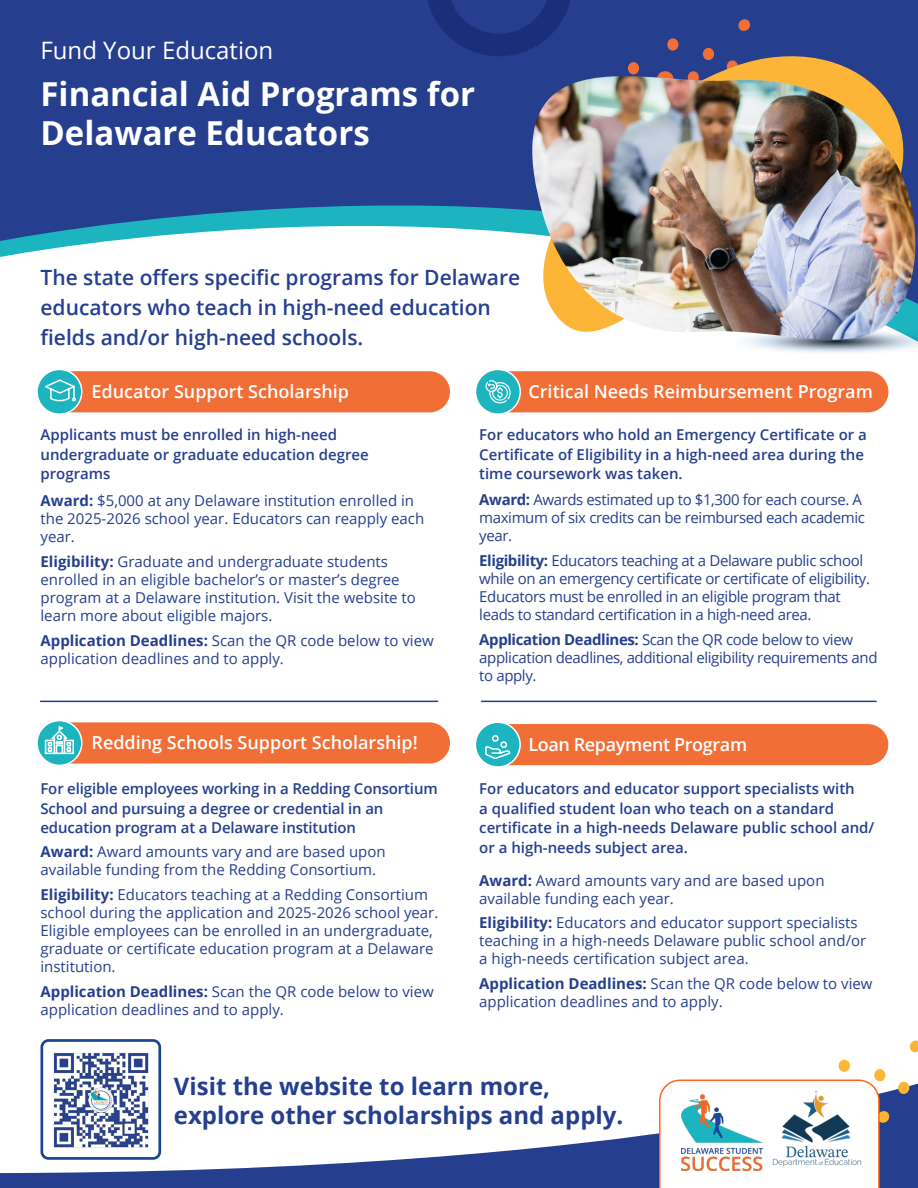
<style>
.page{position:relative;width:918px;height:1188px;background:#fff}
.page>*{position:absolute;margin:0;border:0;box-sizing:border-box;transform-origin:0 0}
.t1{font:700 33px/39.6px "Open Sans";color:#fff}
.t2{font:700 24px/28.8px "Open Sans";color:#253f8e}
.t3{font:24px "Open Sans";color:#fff}
.t4{font:600 21px/30px "Open Sans";color:#253f8e}
.t5{font:600 18px "Open Sans";color:#fff}
.t6{font:600 18px "Open Sans";letter-spacing:-.02em;color:#fff}
.t7{font:15px/18px "Open Sans";color:#253f8e}
.t8{font:600 15px/19.5px "Open Sans";color:#253f8e}
.t9{font:15px/18px "Open Sans";letter-spacing:-.025em;color:#253f8e}
.s1{font-weight:700}
</style>
<div class="page">
<svg style="left:0;top:0;width:918px;height:257px;background:#36569a"></svg>
<svg style="left:0;top:1080px;width:658px;height:108px"></svg>
<svg style="left:736px;top:17px;width:17px;height:16px"></svg>
<svg style="left:622px;top:38px;width:98px;height:3px"></svg>
<svg style="left:658px;top:1040px;width:260px;height:148px"></svg>
<img style="left:766px;top:1091px;width:102px;height:79px">
<img style="left:682px;top:1095px;width:80px;height:75px">
<hr style="left:40px;top:701px;width:398px;height:1px;background:#253f8e">
<hr style="left:482px;top:701px;width:394px;height:1px;background:#253f8e">
<div style="left:42px;top:1040px;width:118px;height:118px;background:#fff;border-radius:7px"></div>
<div style="left:40px;top:1039px;width:121px;height:121px;border:3px solid #1a4593;border-radius:7px"></div>
<img style="left:53px;top:1053px;width:96px;height:95px">
<svg style="left:496px;top:41px;width:422px;height:312px;fill:#253f8e"></svg>
<svg style="left:425px;top:0;width:148px;height:56px;background:#1f3884"></svg>
<img style="left:531px;top:75px;width:386px;height:266px">
<svg style="left:37px;top:369px;width:45px;height:45px"></svg>
<div style="left:36px;top:369px;width:47px;height:46px;border:2px solid #fff;border-radius:50%"></div>
<svg style="left:37px;top:721px;width:45px;height:44px"></svg>
<div style="left:36px;top:720px;width:47px;height:46px;border:2px solid #fff;border-radius:50%"></div>
<svg style="left:475px;top:722px;width:45px;height:45px"></svg>
<div style="left:475px;top:721px;width:46px;height:47px;border:2px solid #fff;border-radius:50%"></div>
<svg style="left:475px;top:369px;width:45px;height:45px"></svg>
<div style="left:475px;top:369px;width:46px;height:46px;border:2px solid #fff;border-radius:50%"></div>
<svg style="left:42px;top:371px;width:408px;height:41px;background:#e27747"></svg>
<svg style="left:484px;top:724px;width:404px;height:41px;background:#e37645"></svg>
<svg style="left:486px;top:371px;width:402px;height:41px;background:#e57645"></svg>
<svg style="left:45px;top:722px;width:405px;height:42px;background:#e67a49"></svg>
<p class="t3" style="left:40px;top:34px;width:234px">Fund Your Education</p>
<p class="t1" style="left:40px;top:73px;width:436px">Financial Aid Programs for<br>Delaware Educators</p>
<p class="t4" style="left:40px;top:262px;width:481px">The state offers specific programs for Delaware educators who teach in high-need education fields and/or high-need schools.</p>
<p class="t5" style="left:92px;top:379px;width:259px">Educator Support Scholarship</p>
<p class="t5" style="left:528px;top:379px;width:346px">Critical Needs Reimbursement Program</p>
<p class="t8" style="left:40px;top:425px;width:330px">Applicants must be enrolled in high-need undergraduate or graduate education degree programs</p>
<p class="t7" style="left:40px;top:491px;width:385px"><span class="s1">Award:</span> $5,000 at any Delaware institution enrolled in the 2025-2026 school year. Educators can reapply each year.</p>
<p class="t7" style="left:40px;top:552px;width:377px"><span class="s1">Eligibility:</span> Graduate and undergraduate students enrolled in an eligible bachelor’s or master’s degree program at a Delaware institution. Visit the website to learn more about eligible majors.</p>
<p class="t7" style="left:40px;top:631px;width:395px"><span class="s1">Application Deadlines:</span> Scan the QR code below to view application deadlines and to apply.</p>
<p class="t8" style="left:479px;top:425px;width:389px">For educators who hold an Emergency Certificate or a<br>Certificate of Eligibility in a high-need area during the time coursework was taken.</p>
<p class="t9" style="left:479px;top:490px;width:387px"><span class="s1">Award:</span> Awards estimated up to $1,300 for each course. A maximum of six credits can be reimbursed each academic year.</p>
<p class="t9" style="left:479px;top:551px;width:392px"><span class="s1">Eligibility:</span> Educators teaching at a Delaware public school while on an emergency certificate or certificate of eligibility.<br>Educators must be enrolled in an eligible program that leads to standard certification in a high-need area.</p>
<p class="t9" style="left:479px;top:630px;width:400px"><span class="s1">Application Deadlines:</span> Scan the QR code below to view application deadlines, additional eligibility requirements and to apply.</p>
<p class="t5" style="left:92px;top:730px;width:328px">Redding Schools Support Scholarship!</p>
<p class="t6" style="left:528px;top:732px;width:220px">Loan Repayment Program</p>
<p class="t8" style="left:40px;top:779px;width:399px">For eligible employees working in a Redding Consortium<br>School and pursuing a degree or credential in an education program at a Delaware institution</p>
<p class="t8" style="left:479px;top:779px;width:397px">For educators and educator support specialists with<br>a qualified student loan who teach on a standard certificate in a high-needs Delaware public school and/ or a high-needs subject area.</p>
<p class="t7" style="left:40px;top:843px;width:347px"><span class="s1">Award:</span> Award amounts vary and are based upon available funding from the Redding Consortium.</p>
<p class="t7" style="left:40px;top:885px;width:399px"><span class="s1">Eligibility:</span> Educators teaching at a Redding Consortium school during the application and 2025-2026 school year.<br>Eligible employees can be enrolled in an undergraduate, graduate or certificate education program at a Delaware institution.</p>
<p class="t7" style="left:40px;top:982px;width:395px"><span class="s1">Application Deadlines:</span> Scan the QR code below to view application deadlines and to apply.</p>
<p class="t7" style="left:479px;top:871px;width:347px"><span class="s1">Award:</span> Award amounts vary and are based upon available funding each year.</p>
<p class="t7" style="left:479px;top:914px;width:389px"><span class="s1">Eligibility:</span> Educators and educator support specialists teaching in a high-needs Delaware public school and/or a high-needs certification subject area.</p>
<p class="t7" style="left:479px;top:974px;width:395px"><span class="s1">Application Deadlines:</span> Scan the QR code below to view application deadlines and to apply.</p>
<p class="t2" style="left:174px;top:1071px;width:451px">Visit the website to learn more, explore other scholarships and apply.</p>
</div>
